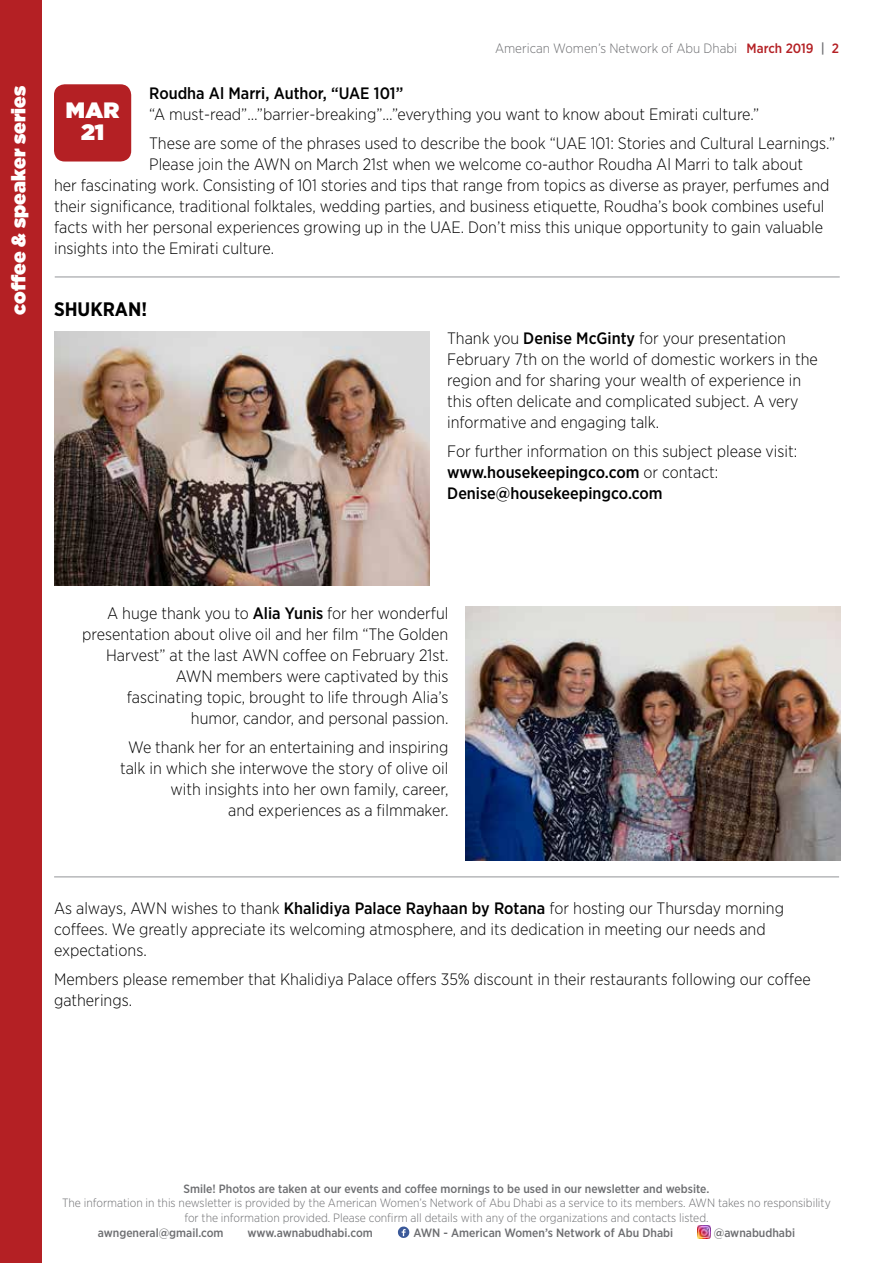
<style>
.page{position:relative;width:893px;height:1263px;background:#fff}
.page>*{position:absolute;margin:0;border:0;box-sizing:border-box;transform-origin:0 0}
.t1{font:22.2px/22.5px "Gotham Ultra";color:#fff;text-align:center}
.t2{font:19.5px "Gotham Ultra";color:#fff}
.t3{font:700 19.5px "Gotham Narrow";color:#000}
.t4{font:300 16.5px/21px "Gotham Narrow";color:#000}
.t5{font:500 16.5px "Gotham Narrow";color:#000}
.t6{font:300 13.5px "Gotham Narrow";color:#6d6e71}
.t7{font:300 12px/14.4px "Gotham Narrow";color:#6d6e71;text-align:center}
.t8{font:500 12px "Gotham Narrow";color:#6d6e71}
.s1{font-weight:500;color:#b42024}
.s2{font-weight:500}
</style>
<div class="page">
<svg style="left:398px;top:1226px;width:11px;height:12px"></svg>
<img style="left:697px;top:1225px;width:14px;height:14px">
<div style="left:0;top:0;width:41px;height:1263px;background:#b42024"></div>
<hr style="left:55px;top:277px;width:785px;height:1px;background:#939598">
<div style="left:54px;top:84px;width:77px;height:78px;background:#b42024;border-radius:11px"></div>
<hr style="left:54px;top:876px;width:785px;height:1px;background:#939598">
<img style="left:54px;top:331px;width:375px;height:254px">
<img style="left:466px;top:606px;width:375px;height:254px">
<p class="t2" style="left:7px;top:315px;width:231px;rotate:-90deg">coffee &amp; speaker series</p>
<p class="t6" style="left:495px;top:40px;width:345px">American Women’s Network of Abu Dhabi <span class="s1">March 2019</span> <span class="s2">|</span> <span class="s1">2</span></p>
<p class="t5" style="left:149px;top:83px;width:256px">Roudha Al Marri, Author, “UAE 101”</p>
<p class="t4" style="left:149px;top:100px;width:687px;line-height:28.5px">“A must-read”…”barrier-breaking”…”everything you want to know about Emirati culture.”<br>These are some of the phrases used to describe the book “UAE 101: Stories and Cultural Learnings.”</p>
<p class="t4" style="left:54px;top:153px;width:777px;text-indent:95px">Please join the AWN on March 21st when we welcome co-author Roudha Al Marri to talk about her fascinating work. Consisting of 101 stories and tips that range from topics as diverse as prayer, perfumes and their significance, traditional folktales, wedding parties, and business etiquette, Roudha’s book combines useful facts with her personal experiences growing up in the UAE. Don’t miss this unique opportunity to gain valuable insights into the Emirati culture.</p>
<h1 class="t1" style="left:66px;top:98px;width:55px">MAR<br>21</h1>
<p class="t3" style="left:54px;top:296px;width:95px">SHUKRAN!</p>
<p class="t4" style="left:447px;top:328px;width:372px">Thank you <span class="s2">Denise McGinty</span> for your presentation February 7th on the world of domestic workers in the region and for sharing your wealth of experience in this often delicate and complicated subject. A very informative and engaging talk.</p>
<p class="t4" style="left:447px;top:440px;width:352px">For further information on this subject please visit: <span class="s2">www.housekeepingco.com</span> or contact:<br><span class="s2">Denise@housekeepingco.com</span></p>
<p class="t4" style="left:82px;top:603px;width:368px;text-align:right">A huge thank you to <span class="s2">Alia Yunis</span> for her wonderful presentation about olive oil and her film “The Golden Harvest” at the last AWN coffee on February 21st.<br>AWN members were captivated by this<br>fascinating topic, brought to life through Alia’s humor, candor, and personal passion.</p>
<p class="t4" style="left:120px;top:736px;width:330px;text-align:right">We thank her for an entertaining and inspiring talk in which she interwove the story of olive oil with insights into her own family, career,<br>and experiences as a filmmaker.</p>
<p class="t4" style="left:54px;top:897px;width:731px">As always, AWN wishes to thank <span class="s2">Khalidiya Palace Rayhaan by Rotana</span> for hosting our Thursday morning coffees. We greatly appreciate its welcoming atmosphere, and its dedication in meeting our needs and expectations.</p>
<p class="t4" style="left:54px;top:968px;width:758px">Members please remember that Khalidiya Palace offers 35% discount in their restaurants following our coffee gatherings.</p>
<p class="t8" style="left:184px;top:1181px;width:527px">Smile! Photos are taken at our events and coffee mornings to be used in our newsletter and website.</p>
<p class="t7" style="left:62px;top:1195px;width:770px">The information in this newsletter is provided by the American Women’s Network of Abu Dhabi as a service to its members. AWN takes no responsibility for the information provided. Please confirm all details with any of the organizations and contacts listed.</p>
<p class="t8" style="left:98px;top:1226px;width:127px">awngeneral@gmail.com</p>
<p class="t8" style="left:248px;top:1226px;width:127px">www.awnabudhabi.com</p>
<p class="t8" style="left:413px;top:1226px;width:261px">AWN - American Women’s Network of Abu Dhabi</p>
<p class="t8" style="left:714px;top:1226px;width:83px">@awnabudhabi</p>
</div>
